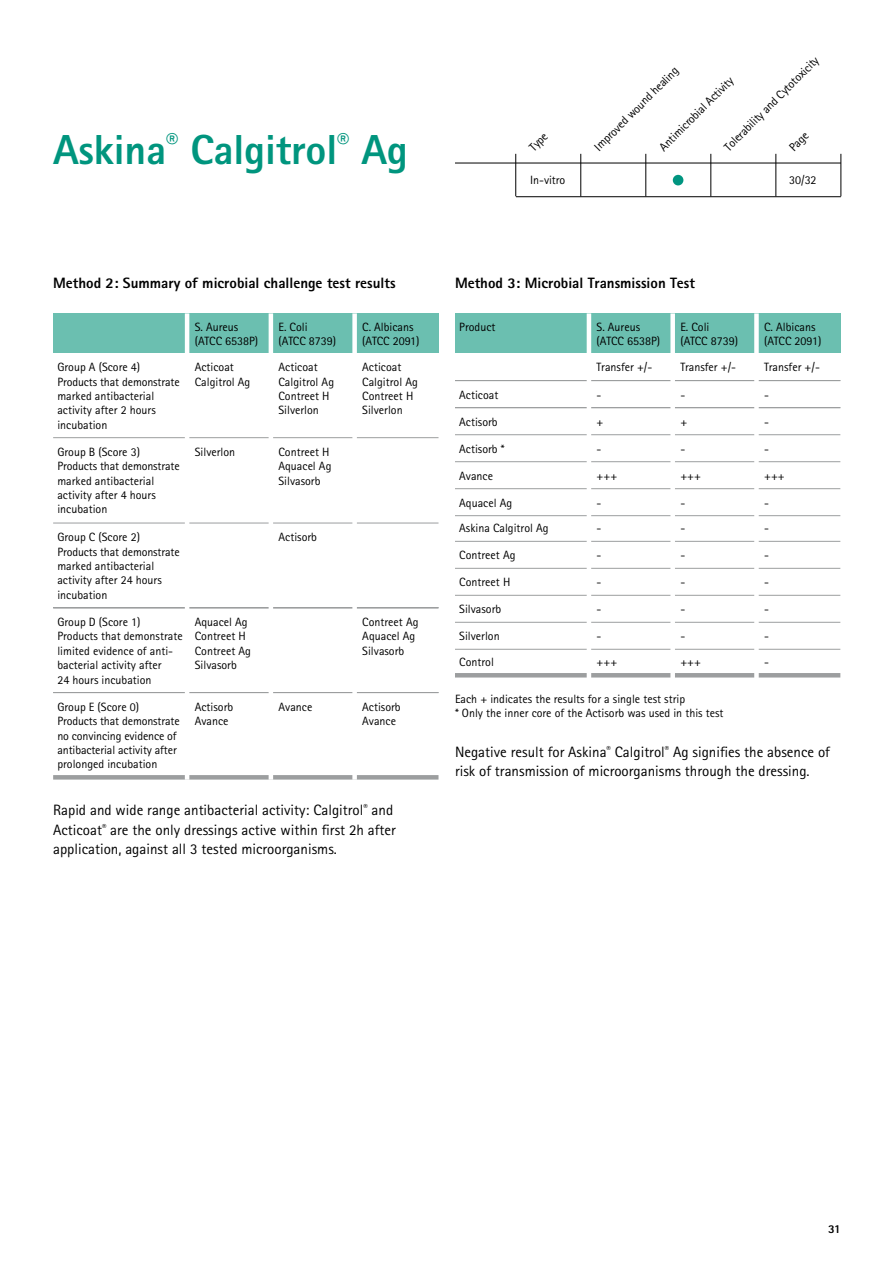
<style>
.page{position:relative;width:893px;height:1263px;background:#fff}
.page>*{position:absolute;margin:0;border:0;box-sizing:border-box;transform-origin:0 0}
.t1{font:800 42px "Rotis Sans Serif Pro";letter-spacing:-.005em;color:#00957e}
.t2{font:15px/19.5px "Rotis Sans Serif Pro";color:#000}
.t3{font:800 15px "Rotis Sans Serif Pro";color:#000}
.t4{font:12px/14.4px "Rotis Sans Serif Pro";color:#000}
.t5{font:800 12px "Rotis Sans Serif Pro";color:#000}
</style>
<div class="page">
<div style="left:53px;top:313px;width:385px;height:40px;background:#6bbfb0"></div>
<hr style="left:53px;top:437px;width:385px;height:1px;background:#9c9e9f">
<hr style="left:53px;top:523px;width:385px;height:1px;background:#9c9e9f">
<hr style="left:53px;top:607px;width:385px;height:1px;background:#9c9e9f">
<hr style="left:53px;top:775px;width:385px;height:4px;background:#9c9e9f">
<hr style="left:53px;top:692px;width:385px;height:1px;background:#9c9e9f">
<hr style="left:185px;top:313px;width:4px;height:467px;background:#fff">
<hr style="left:269px;top:313px;width:4px;height:467px;background:#fff">
<div style="left:352px;top:313px;width:5px;height:467px;background:#fff"></div>
<div style="left:455px;top:313px;width:385px;height:40px;background:#6bbfb0"></div>
<hr style="left:455px;top:673px;width:385px;height:4px;background:#9c9e9f">
<hr style="left:455px;top:380px;width:385px;height:1px;background:#9c9e9f">
<hr style="left:455px;top:407px;width:385px;height:1px;background:#9c9e9f">
<hr style="left:455px;top:434px;width:385px;height:1px;background:#9c9e9f">
<hr style="left:455px;top:461px;width:385px;height:1px;background:#9c9e9f">
<hr style="left:455px;top:488px;width:385px;height:1px;background:#9c9e9f">
<hr style="left:455px;top:515px;width:385px;height:1px;background:#9c9e9f">
<hr style="left:455px;top:541px;width:385px;height:1px;background:#9c9e9f">
<hr style="left:455px;top:568px;width:385px;height:1px;background:#9c9e9f">
<hr style="left:455px;top:595px;width:385px;height:1px;background:#9c9e9f">
<hr style="left:455px;top:622px;width:385px;height:1px;background:#9c9e9f">
<hr style="left:455px;top:649px;width:385px;height:1px;background:#9c9e9f">
<hr style="left:587px;top:313px;width:4px;height:365px;background:#fff">
<div style="left:670px;top:313px;width:5px;height:365px;background:#fff"></div>
<div style="left:754px;top:313px;width:5px;height:365px;background:#fff"></div>
<hr style="left:515px;top:154px;width:1px;height:42px;background:#000">
<hr style="left:580px;top:154px;width:1px;height:42px;background:#000">
<hr style="left:646px;top:154px;width:1px;height:42px;background:#000">
<hr style="left:711px;top:154px;width:1px;height:42px;background:#000">
<hr style="left:776px;top:154px;width:1px;height:42px;background:#000">
<hr style="left:841px;top:154px;width:1px;height:42px;background:#000">
<div style="left:673px;top:175px;width:10px;height:10px;background:#009580;border-radius:50%"></div>
<hr style="left:455px;top:163px;width:386px;height:1px;background:#000">
<hr style="left:516px;top:196px;width:325px;height:1px;background:#000">
<h1 class="t1" style="left:53px;top:123px;width:356px">Askina<sup>®</sup> Calgitrol<sup>®</sup> Ag</h1>
<p class="t4" style="left:526px;top:144px;width:22px;rotate:-45deg">Type</p>
<p class="t4" style="left:530px;top:173px;width:37px">In-vitro</p>
<p class="t4" style="left:721px;top:144px;width:130px;rotate:-45deg">Tolerability and Cytotoxicity</p>
<p class="t4" style="left:591px;top:144px;width:115px;rotate:-45deg">Improved wound healing</p>
<p class="t4" style="left:656px;top:144px;width:101px;rotate:-45deg">Antimicrobial Activity</p>
<p class="t4" style="left:786px;top:144px;width:23px;rotate:-45deg">Page</p>
<p class="t4" style="left:789px;top:173px;width:29px">30/32</p>
<p class="t3" style="left:53px;top:274px;width:344px">Method 2: Summary of microbial challenge test results</p>
<p class="t4" style="left:57px;top:360px;width:124px">Group A (Score 4)<br>Products that demonstrate marked antibacterial activity after 2 hours incubation</p>
<p class="t4" style="left:195px;top:320px;width:65px">S. Aureus (ATCC 6538P)</p>
<p class="t4" style="left:195px;top:360px;width:57px">Acticoat<br>Calgitrol Ag</p>
<p class="t4" style="left:279px;top:320px;width:59px">E. Coli (ATCC 8739)</p>
<p class="t4" style="left:279px;top:360px;width:57px">Acticoat<br>Calgitrol Ag<br>Contreet H<br>Silverlon</p>
<p class="t4" style="left:362px;top:320px;width:59px">C. Albicans (ATCC 2091)</p>
<p class="t4" style="left:362px;top:360px;width:57px">Acticoat<br>Calgitrol Ag<br>Contreet H<br>Silverlon</p>
<p class="t4" style="left:57px;top:445px;width:124px">Group B (Score 3)<br>Products that demonstrate marked antibacterial activity after 4 hours incubation</p>
<p class="t4" style="left:195px;top:445px;width:42px">Silverlon</p>
<p class="t4" style="left:279px;top:445px;width:54px">Contreet H<br>Aquacel Ag<br>Silvasorb</p>
<p class="t4" style="left:57px;top:530px;width:124px">Group C (Score 2)<br>Products that demonstrate marked antibacterial activity after 24 hours incubation</p>
<p class="t4" style="left:279px;top:530px;width:40px">Actisorb</p>
<p class="t4" style="left:195px;top:615px;width:58px">Aquacel Ag<br>Contreet H<br>Contreet Ag<br>Silvasorb</p>
<p class="t4" style="left:362px;top:615px;width:58px">Contreet Ag<br>Aquacel Ag<br>Silvasorb</p>
<p class="t4" style="left:195px;top:699px;width:40px">Actisorb<br>Avance</p>
<p class="t4" style="left:279px;top:699px;width:35px">Avance</p>
<p class="t4" style="left:362px;top:699px;width:40px">Actisorb<br>Avance</p>
<p class="t4" style="left:57px;top:615px;width:127px">Group D (Score 1)<br>Products that demonstrate limited evidence of anti&shy;bacterial activity after<br>24 hours incubation</p>
<p class="t4" style="left:57px;top:699px;width:124px">Group E (Score 0)<br>Products that demonstrate no convincing evidence of antibacterial activity after prolonged incubation</p>
<p class="t2" style="left:53px;top:800px;width:344px">Rapid and wide range antibacterial activity: Calgitrol<sup>®</sup> and<br>Acticoat<sup>®</sup> are the only dressings active within first 2h after application, against all 3 tested microorganisms.</p>
<p class="t3" style="left:455px;top:274px;width:241px">Method 3: Microbial Transmission Test</p>
<p class="t4" style="left:459px;top:320px;width:38px">Product</p>
<p class="t4" style="left:597px;top:320px;width:65px">S. Aureus (ATCC 6538P)</p>
<p class="t4" style="left:597px;top:360px;width:57px">Transfer +/-</p>
<p class="t4" style="left:680px;top:320px;width:59px">E. Coli (ATCC 8739)</p>
<p class="t4" style="left:680px;top:360px;width:57px">Transfer +/-</p>
<p class="t4" style="left:764px;top:320px;width:59px">C. Albicans (ATCC 2091)</p>
<p class="t4" style="left:764px;top:360px;width:57px">Transfer +/-</p>
<p class="t4" style="left:459px;top:387px;width:41px">Acticoat</p>
<p class="t4" style="left:597px;top:387px;width:6px">-</p>
<p class="t4" style="left:680px;top:387px;width:6px">-</p>
<p class="t4" style="left:764px;top:387px;width:6px">-</p>
<p class="t4" style="left:459px;top:415px;width:40px">Actisorb</p>
<p class="t4" style="left:597px;top:415px;width:8px">+</p>
<p class="t4" style="left:680px;top:415px;width:8px">+</p>
<p class="t4" style="left:764px;top:415px;width:6px">-</p>
<p class="t4" style="left:459px;top:442px;width:47px">Actisorb *</p>
<p class="t4" style="left:597px;top:442px;width:6px">-</p>
<p class="t4" style="left:680px;top:442px;width:6px">-</p>
<p class="t4" style="left:764px;top:442px;width:6px">-</p>
<p class="t4" style="left:459px;top:469px;width:35px">Avance</p>
<p class="t4" style="left:597px;top:469px;width:22px">+++</p>
<p class="t4" style="left:680px;top:469px;width:22px">+++</p>
<p class="t4" style="left:764px;top:469px;width:22px">+++</p>
<p class="t4" style="left:459px;top:496px;width:54px">Aquacel Ag</p>
<p class="t4" style="left:597px;top:496px;width:6px">-</p>
<p class="t4" style="left:680px;top:496px;width:6px">-</p>
<p class="t4" style="left:764px;top:496px;width:6px">-</p>
<p class="t4" style="left:459px;top:521px;width:91px">Askina Calgitrol Ag</p>
<p class="t4" style="left:597px;top:521px;width:6px">-</p>
<p class="t4" style="left:680px;top:521px;width:6px">-</p>
<p class="t4" style="left:764px;top:521px;width:6px">-</p>
<p class="t4" style="left:459px;top:548px;width:58px">Contreet Ag</p>
<p class="t4" style="left:597px;top:548px;width:6px">-</p>
<p class="t4" style="left:680px;top:548px;width:6px">-</p>
<p class="t4" style="left:764px;top:548px;width:6px">-</p>
<p class="t4" style="left:459px;top:575px;width:53px">Contreet H</p>
<p class="t4" style="left:597px;top:575px;width:6px">-</p>
<p class="t4" style="left:680px;top:575px;width:6px">-</p>
<p class="t4" style="left:764px;top:575px;width:6px">-</p>
<p class="t4" style="left:459px;top:602px;width:43px">Silvasorb</p>
<p class="t4" style="left:597px;top:602px;width:6px">-</p>
<p class="t4" style="left:680px;top:602px;width:6px">-</p>
<p class="t4" style="left:764px;top:602px;width:6px">-</p>
<p class="t4" style="left:459px;top:629px;width:42px">Silverlon</p>
<p class="t4" style="left:597px;top:629px;width:6px">-</p>
<p class="t4" style="left:680px;top:629px;width:6px">-</p>
<p class="t4" style="left:764px;top:629px;width:6px">-</p>
<p class="t4" style="left:459px;top:655px;width:36px">Control</p>
<p class="t4" style="left:597px;top:655px;width:22px">+++</p>
<p class="t4" style="left:680px;top:655px;width:22px">+++</p>
<p class="t4" style="left:764px;top:655px;width:6px">-</p>
<p class="t4" style="left:455px;top:692px;width:270px">Each + indicates the results for a single test strip<br>* Only the inner core of the Actisorb was used in this test</p>
<p class="t2" style="left:455px;top:742px;width:376px">Negative result for Askina<sup>®</sup> Calgitrol<sup>®</sup> Ag signifies the absence of risk of transmission of microorganisms through the dressing.</p>
<p class="t5" style="left:828px;top:1221px;width:14px">31</p>
</div>
